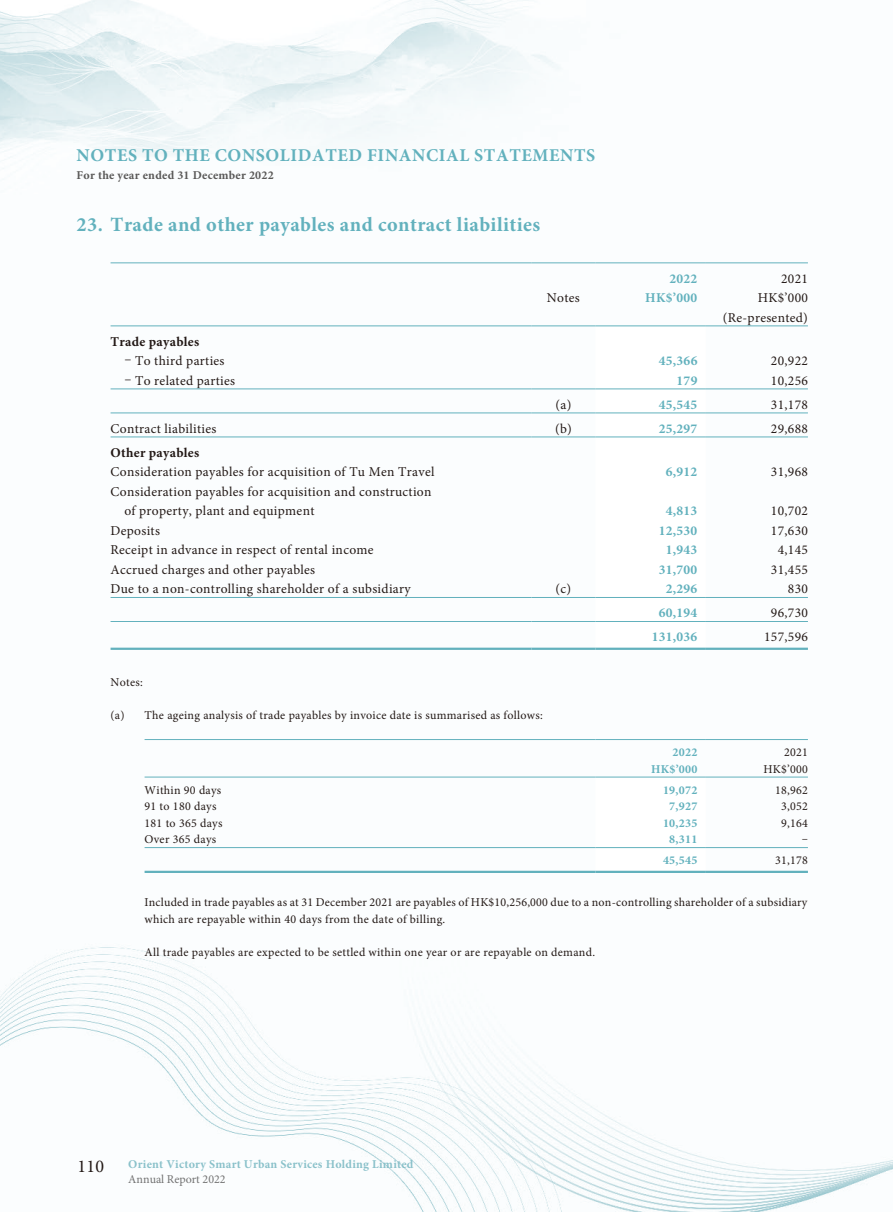
<style>
.page{position:relative;width:893px;height:1212px;background:#fff}
.page>*{position:absolute;margin:0;border:0;box-sizing:border-box;transform-origin:0 0}
.t1{font:700 20.25px "Minion Pro";letter-spacing:.02em;color:#62b1bd}
.t2{font:700 18px "Minion Pro";letter-spacing:.03em;color:#62b1bd}
.t3{font:18px "Minion Pro";color:#231916}
.t4{font:13.5px/19.5px "Minion Pro";letter-spacing:.025em;color:#231916;text-align:right}
.t5{font:700 13.5px "Minion Pro";letter-spacing:.02em;color:#62b1bd}
.t6{font:700 13.5px "Minion Pro";letter-spacing:.02em;color:#231916}
.t7{font:12px/16.5px "Minion Pro";letter-spacing:.025em;color:#231916}
.t8{font:700 12px "Minion Pro";letter-spacing:.02em;color:#8ac1ca}
.t9{font:700 12px "Minion Pro";letter-spacing:.02em;color:#62b1bd}
.t10{font:700 12px "Minion Pro";letter-spacing:.02em;color:#595857}
.t11{font:12px "Minion Pro";color:#727272}
</style>
<div class="page">
<img style="left:0;top:0;width:893px;height:1212px">
<svg style="left:595px;top:326px;width:111px;height:322px"></svg>
<hr style="left:111px;top:262px;width:420px;height:1px;background:#62b1bd">
<hr style="left:531px;top:262px;width:64px;height:1px;background:#62b1bd">
<hr style="left:595px;top:262px;width:111px;height:1px;background:#62b1bd">
<hr style="left:706px;top:262px;width:102px;height:1px;background:#62b1bd">
<hr style="left:111px;top:325px;width:420px;height:1px;background:#62b1bd">
<hr style="left:531px;top:325px;width:64px;height:1px;background:#62b1bd">
<hr style="left:595px;top:325px;width:111px;height:1px;background:#62b1bd">
<hr style="left:706px;top:325px;width:102px;height:1px;background:#62b1bd">
<hr style="left:111px;top:388px;width:420px;height:1px;background:#62b1bd">
<hr style="left:531px;top:388px;width:64px;height:1px;background:#62b1bd">
<hr style="left:595px;top:388px;width:111px;height:1px;background:#62b1bd">
<hr style="left:706px;top:388px;width:102px;height:1px;background:#62b1bd">
<hr style="left:111px;top:412px;width:420px;height:1px;background:#62b1bd">
<hr style="left:531px;top:412px;width:64px;height:1px;background:#62b1bd">
<hr style="left:595px;top:412px;width:111px;height:1px;background:#62b1bd">
<hr style="left:706px;top:412px;width:102px;height:1px;background:#62b1bd">
<hr style="left:111px;top:437px;width:420px;height:1px;background:#62b1bd">
<hr style="left:531px;top:437px;width:64px;height:1px;background:#62b1bd">
<hr style="left:595px;top:437px;width:111px;height:1px;background:#62b1bd">
<hr style="left:706px;top:437px;width:102px;height:1px;background:#62b1bd">
<hr style="left:111px;top:597px;width:420px;height:1px;background:#62b1bd">
<hr style="left:531px;top:597px;width:64px;height:1px;background:#62b1bd">
<hr style="left:595px;top:597px;width:111px;height:1px;background:#62b1bd">
<hr style="left:706px;top:597px;width:102px;height:1px;background:#62b1bd">
<hr style="left:111px;top:621px;width:420px;height:1px;background:#62b1bd">
<hr style="left:531px;top:621px;width:64px;height:1px;background:#62b1bd">
<hr style="left:595px;top:621px;width:111px;height:1px;background:#62b1bd">
<hr style="left:706px;top:621px;width:102px;height:1px;background:#62b1bd">
<hr style="left:111px;top:648px;width:420px;height:2px;background:#62b1bd">
<hr style="left:531px;top:648px;width:64px;height:2px;background:#62b1bd">
<hr style="left:595px;top:648px;width:111px;height:2px;background:#62b1bd">
<hr style="left:706px;top:648px;width:102px;height:2px;background:#62b1bd">
<svg style="left:595px;top:778px;width:111px;height:93px"></svg>
<hr style="left:145px;top:739px;width:450px;height:1px;background:#62b1bd">
<hr style="left:595px;top:739px;width:111px;height:1px;background:#62b1bd">
<hr style="left:706px;top:739px;width:102px;height:1px;background:#62b1bd">
<hr style="left:145px;top:777px;width:450px;height:1px;background:#62b1bd">
<hr style="left:595px;top:777px;width:111px;height:1px;background:#62b1bd">
<hr style="left:706px;top:777px;width:102px;height:1px;background:#62b1bd">
<hr style="left:145px;top:847px;width:450px;height:1px;background:#62b1bd">
<hr style="left:595px;top:847px;width:111px;height:1px;background:#62b1bd">
<hr style="left:706px;top:847px;width:102px;height:1px;background:#62b1bd">
<hr style="left:145px;top:871px;width:450px;height:2px;background:#62b1bd">
<hr style="left:595px;top:871px;width:111px;height:2px;background:#62b1bd">
<hr style="left:706px;top:871px;width:102px;height:2px;background:#62b1bd">
<h2 class="t2" style="left:77px;top:143px;width:520px">NOTES TO THE CONSOLIDATED FINANCIAL STATEMENTS</h2>
<p class="t10" style="left:77px;top:166px;width:199px">For the year ended 31 December 2022</p>
<h1 class="t1" style="left:77px;top:210px;width:465px">23. Trade and other payables and contract liabilities</h1>
<p class="t5" style="left:669px;top:269px;width:29px">2022</p>
<p class="t4" style="left:781px;top:269px;width:28px">2021</p>
<p class="t4" style="left:547px;top:288px;width:34px">Notes</p>
<p class="t5" style="left:645px;top:288px;width:54px">HK$’000</p>
<p class="t4" style="left:723px;top:288px;width:87px">HK$’000 (Re-presented)</p>
<p class="t6" style="left:111px;top:332px;width:90px">Trade payables</p>
<p class="t4" style="left:124px;top:351px;width:102px">– To third parties</p>
<p class="t5" style="left:659px;top:351px;width:40px">45,366</p>
<p class="t4" style="left:771px;top:351px;width:39px">20,922</p>
<p class="t4" style="left:124px;top:371px;width:112px">– To related parties</p>
<p class="t5" style="left:677px;top:371px;width:22px">179</p>
<p class="t4" style="left:771px;top:371px;width:39px">10,256</p>
<p class="t4" style="left:555px;top:395px;width:17px">(a)</p>
<p class="t5" style="left:659px;top:395px;width:40px">45,545</p>
<p class="t4" style="left:771px;top:395px;width:39px">31,178</p>
<p class="t4" style="left:111px;top:419px;width:107px">Contract liabilities</p>
<p class="t4" style="left:555px;top:419px;width:18px">(b)</p>
<p class="t5" style="left:659px;top:419px;width:40px">25,297</p>
<p class="t4" style="left:771px;top:419px;width:39px">29,688</p>
<p class="t6" style="left:111px;top:443px;width:90px">Other payables</p>
<p class="t4" style="left:111px;top:462px;width:325px">Consideration payables for acquisition of Tu Men Travel</p>
<p class="t5" style="left:666px;top:462px;width:33px">6,912</p>
<p class="t4" style="left:771px;top:462px;width:39px">31,968</p>
<p class="t4" style="left:124px;top:482px;width:309px;text-align:left;text-indent:-14px">Consideration payables for acquisition and construction of property, plant and equipment</p>
<p class="t5" style="left:666px;top:501px;width:33px">4,813</p>
<p class="t4" style="left:771px;top:501px;width:39px">10,702</p>
<p class="t4" style="left:111px;top:521px;width:51px">Deposits</p>
<p class="t5" style="left:659px;top:521px;width:40px">12,530</p>
<p class="t4" style="left:771px;top:521px;width:39px">17,630</p>
<p class="t4" style="left:111px;top:540px;width:265px">Receipt in advance in respect of rental income</p>
<p class="t5" style="left:666px;top:540px;width:33px">1,943</p>
<p class="t4" style="left:778px;top:540px;width:32px">4,145</p>
<p class="t4" style="left:111px;top:560px;width:206px">Accrued charges and other payables</p>
<p class="t5" style="left:659px;top:560px;width:40px">31,700</p>
<p class="t4" style="left:771px;top:560px;width:39px">31,455</p>
<p class="t4" style="left:111px;top:579px;width:302px">Due to a non-controlling shareholder of a subsidiary</p>
<p class="t4" style="left:556px;top:579px;width:17px">(c)</p>
<p class="t5" style="left:666px;top:579px;width:33px">2,296</p>
<p class="t4" style="left:788px;top:579px;width:22px">830</p>
<p class="t5" style="left:659px;top:603px;width:40px">60,194</p>
<p class="t4" style="left:771px;top:603px;width:39px">96,730</p>
<p class="t5" style="left:652px;top:627px;width:47px">131,036</p>
<p class="t4" style="left:764px;top:627px;width:45px">157,596</p>
<p class="t7" style="left:111px;top:674px;width:34px">Notes:</p>
<p class="t7" style="left:111px;top:707px;width:434px">(a) The ageing analysis of trade payables by invoice date is summarised as follows:</p>
<p class="t9" style="left:673px;top:744px;width:26px">2022</p>
<p class="t7" style="left:784px;top:744px;width:25px">2021</p>
<p class="t9" style="left:651px;top:761px;width:48px">HK$’000</p>
<p class="t7" style="left:763px;top:761px;width:46px">HK$’000</p>
<p class="t7" style="left:145px;top:782px;width:78px">Within 90 days</p>
<p class="t9" style="left:663px;top:782px;width:36px">19,072</p>
<p class="t7" style="left:775px;top:782px;width:34px">18,962</p>
<p class="t7" style="left:145px;top:798px;width:73px">91 to 180 days</p>
<p class="t9" style="left:669px;top:798px;width:30px">7,927</p>
<p class="t7" style="left:781px;top:798px;width:28px">3,052</p>
<p class="t7" style="left:145px;top:815px;width:79px">181 to 365 days</p>
<p class="t9" style="left:663px;top:815px;width:36px">10,235</p>
<p class="t7" style="left:781px;top:815px;width:28px">9,164</p>
<p class="t7" style="left:145px;top:831px;width:73px">Over 365 days</p>
<p class="t9" style="left:669px;top:831px;width:30px">8,311</p>
<p class="t7" style="left:802px;top:830px;width:8px">–</p>
<p class="t9" style="left:663px;top:852px;width:36px">45,545</p>
<p class="t7" style="left:775px;top:852px;width:34px">31,178</p>
<p class="t7" style="left:145px;top:894px;width:664px">Included in trade payables as at 31 December 2021 are payables of HK$10,256,000 due to a non-controlling shareholder of a subsidiary which are repayable within 40 days from the date of billing.</p>
<p class="t7" style="left:145px;top:943px;width:452px">All trade payables are expected to be settled within one year or are repayable on demand.</p>
<h2 class="t3" style="left:77px;top:1154px;width:28px">110</h2>
<p class="t8" style="left:128px;top:1156px;width:287px">Orient Victory Smart Urban Services Holding Limited</p>
<p class="t11" style="left:128px;top:1171px;width:99px">Annual Report 2022</p>
</div>
